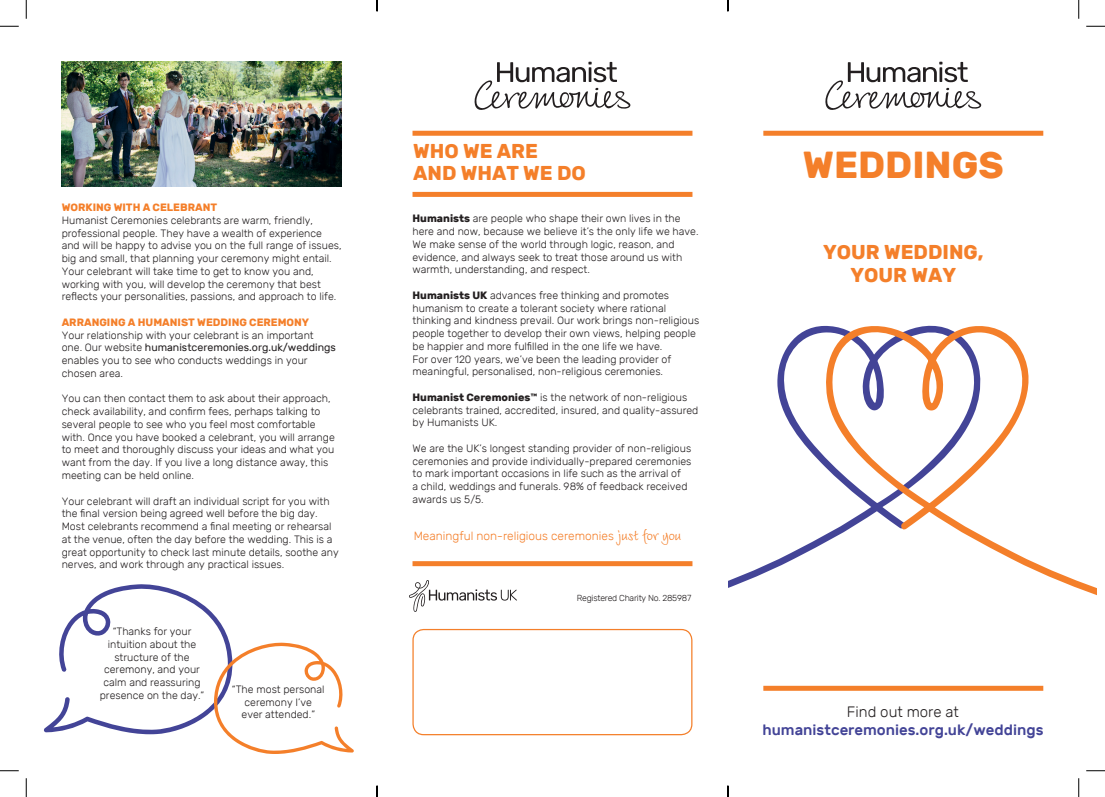
<style>
.page{position:relative;width:1105px;height:797px;background:#fff}
.page>*{position:absolute;margin:0;border:0;box-sizing:border-box;transform-origin:0 0}
.t1{font:700 37.5px "Rubik";color:#f47f2a}
.t2{font:700 20px/22.6px "Rubik";color:#f47f2a;text-align:center}
.t3{font:500 15px "Rubik";color:#434497}
.t4{font:300 15px "Rubik";color:#231f20}
.t5{font:300 11.88px "Rubik";color:#f47f2a}
.t6{font:300 10.62px/12.8px "Rubik";color:#231f20}
.t7{font:700 10.62px "Rubik";color:#f47f2a}
.t8{font:300 8.75px "Rubik";letter-spacing:-.025em;color:#231f20}
.s1{font-weight:400}
.s2{font-weight:700}
.s3{font-family:"Wiesbaden Swing";font-weight:400;font-size:23.75px}
</style>
<div class="page">
<svg style="left:777px;top:326px;width:45px;height:138px"></svg>
<svg style="left:822px;top:325px;width:207px;height:204px"></svg>
<svg style="left:918px;top:497px;width:178px;height:98px"></svg>
<svg style="left:624px;top:497px;width:263px;height:132px"></svg>
<img style="left:62px;top:62px;width:280px;height:124px">
<div style="left:763px;top:131px;width:280px;height:5px;background:#f47f2a"></div>
<div style="left:763px;top:685px;width:280px;height:5px;background:#f47f2a"></div>
<svg style="left:44px;top:584px;width:310px;height:170px"></svg>
<svg style="left:825px;top:62px;width:156px;height:48px"></svg>
<div style="left:412px;top:131px;width:280px;height:5px;background:#f47f2a"></div>
<div style="left:412px;top:192px;width:280px;height:5px;background:#f47f2a"></div>
<svg style="left:474px;top:62px;width:157px;height:48px"></svg>
<svg style="left:409px;top:580px;width:108px;height:32px"></svg>
<div style="left:631px;top:568px;width:97px;height:74px;background:#fff"></div>
<div style="left:412px;top:561px;width:280px;height:5px;background:#f47f2a"></div>
<div style="left:412px;top:629px;width:280px;height:106px;border:1px solid #f47f2a;border-radius:11px"></div>
<svg style="left:0;top:25px;width:19px;height:2px"></svg>
<svg style="left:1086px;top:25px;width:19px;height:2px"></svg>
<svg style="left:0;top:770px;width:19px;height:1px"></svg>
<svg style="left:1086px;top:770px;width:19px;height:1px"></svg>
<svg style="left:25px;top:0;width:2px;height:19px"></svg>
<svg style="left:25px;top:778px;width:2px;height:19px"></svg>
<svg style="left:1078px;top:0;width:1px;height:19px"></svg>
<svg style="left:1078px;top:778px;width:1px;height:19px"></svg>
<svg style="left:376px;top:0;width:2px;height:11px"></svg>
<svg style="left:376px;top:785px;width:2px;height:12px"></svg>
<svg style="left:727px;top:0;width:2px;height:11px"></svg>
<svg style="left:727px;top:785px;width:2px;height:12px"></svg>
<p class="t7" style="left:62px;top:201px;width:157px">WORKING WITH A CELEBRANT</p>
<p class="t6" style="left:62px;top:214px;width:281px">Humanist Ceremonies celebrants are warm, friendly, professional people. They have a wealth of experience and will be happy to advise you on the full range of issues, big and small, that planning your ceremony might entail.<br>Your celebrant will take time to get to know you and, working with you, will develop the ceremony that best reflects your personalities, passions, and approach to life.</p>
<p class="t7" style="left:62px;top:316px;width:249px">ARRANGING A HUMANIST WEDDING CEREMONY</p>
<p class="t6" style="left:62px;top:329px;width:276px">Your relationship with your celebrant is an important one. Our website <span class="s1">humanistceremonies.org.uk/weddings </span>enables you to see who conducts weddings in your chosen area.</p>
<p class="t6" style="left:62px;top:392px;width:275px">You can then contact them to ask about their approach, check availability, and confirm fees, perhaps talking to several people to see who you feel most comfortable with. Once you have booked a celebrant, you will arrange to meet and thoroughly discuss your ideas and what you want from the day. If you live a long distance away, this meeting can be held online.</p>
<p class="t6" style="left:62px;top:494px;width:279px">Your celebrant will draft an individual script for you with the final version being agreed well before the big day.<br>Most celebrants recommend a final meeting or rehearsal at the venue, often the day before the wedding. This is a great opportunity to check last minute details, soothe any nerves, and work through any practical issues.</p>
<p class="t6" style="left:100px;top:625px;width:106px;text-align:center">“Thanks for your intuition about the structure of the ceremony, and your calm and reassuring presence on the day.”</p>
<p class="t6" style="left:232px;top:683px;width:94px;text-align:center">“The most personal ceremony I’ve<br>ever attended.”</p>
<h2 class="t2" style="left:413px;top:139px;width:174px;text-align:left">WHO WE ARE<br>AND WHAT WE DO</h2>
<p class="t6" style="left:412px;top:212px;width:288px"><span class="s2">Humanists</span> are people who shape their own lives in the here and now, because we believe it’s the only life we have.<br>We make sense of the world through logic, reason, and evidence, and always seek to treat those around us with warmth, understanding, and respect.</p>
<p class="t6" style="left:412px;top:289px;width:288px"><span class="s2">Humanists UK</span> advances free thinking and promotes humanism to create a tolerant society where rational thinking and kindness prevail. Our work brings non-religious people together to develop their own views, helping people be happier and more fulfilled in the one life we have.<br>For over 120 years, we’ve been the leading provider of meaningful, personalised, non-religious ceremonies.</p>
<p class="t6" style="left:412px;top:391px;width:287px"><span class="s2">Humanist Ceremonies™</span> is the network of non-religious celebrants trained, accredited, insured, and quality-assured by Humanists UK.</p>
<p class="t6" style="left:412px;top:442px;width:280px">We are the UK’s longest standing provider of non-religious ceremonies and provide individually-prepared ceremonies to mark important occasions in life such as the arrival of<br>a child, weddings and funerals. 98% of feedback received awards us 5/5.</p>
<p class="t5" style="left:414px;top:529px;width:269px">Meaningful non-religious ceremonies <span class="s3">just for you</span></p>
<p class="t8" style="left:577px;top:593px;width:116px">Registered Charity No. 285987</p>
<h1 class="t1" style="left:803px;top:143px;width:202px">WEDDINGS</h1>
<h2 class="t2" style="left:823px;top:241px;width:162px">YOUR WEDDING,<br>YOUR WAY</h2>
<h3 class="t4" style="left:847px;top:703px;width:113px">Find out more at</h3>
<h3 class="t3" style="left:762px;top:721px;width:282px">humanistceremonies.org.uk/weddings</h3>
</div>
